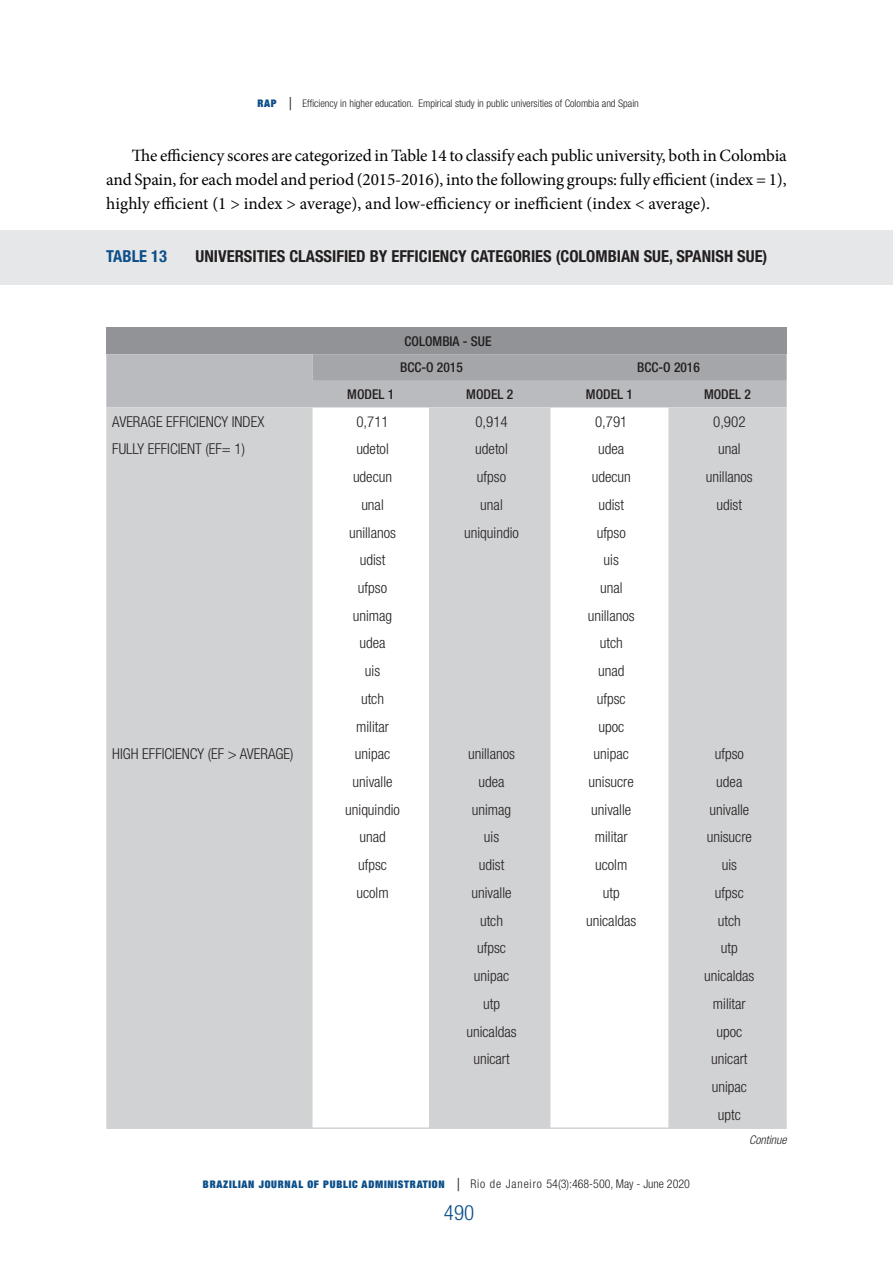
<style>
.page{position:relative;width:893px;height:1263px;background:#fff}
.page>*{position:absolute;margin:0;border:0;box-sizing:border-box;transform-origin:0 0}
.t1{font:300 condensed 21px "Helvetica Neue LT Std";color:#0c4f89}
.texto_3{font:17.25px/23.9px "Minion Pro";color:#000;text-align:justify}
.tit_tab{font:700 condensed 16.5px "Helvetica Neue LT Std";color:#231f20}
.tit_tab-2{font:700 condensed 16.5px "Helvetica Neue LT Std";color:#0c4f89}
.TEXTO_TAB{font:300 condensed 15px "Helvetica Neue LT Std";color:#231f20}
.GARGANTA{font:500 condensed 13.5px "Helvetica Neue LT Std";color:#231f20}
.TEXTO_TAB-2{font:italic 300 condensed 12px "Helvetica Neue LT Std";color:#231f20}
.t2{font:300 condensed 10.5px "Helvetica Neue LT Std";color:#231f20}
.t3{font:900 expanded 10.5px "Helvetica Neue";letter-spacing:.07em;color:#0c4f89}
.s1{font-family:"Helvetica Neue";font-weight:900;font-stretch:expanded;color:#0c4f89}
.s2{font-size:18px}
.s3{font-family:"Helvetica Neue LT Std";font-weight:300;font-stretch:condensed;font-size:18px;color:#231f20}
.s4{font-family:"Helvetica Neue LT Std";font-weight:300;font-stretch:condensed;font-size:12px;color:#231f20}
</style>
<div class="page">
<div style="left:0;top:231px;width:893px;height:54px;background:#e6e7e9"></div>
<div style="left:106px;top:327px;width:681px;height:27px;background:#919396"></div>
<svg style="left:106px;top:354px;width:681px;height:53px"></svg>
<svg style="left:106px;top:407px;width:681px;height:720px;fill:#d1d2d4"></svg>
<hr style="left:106px;top:1127px;width:207px;height:2px;background:#d1d2d4">
<hr style="left:313px;top:1127px;width:116px;height:2px;background:#d1d2d4">
<hr style="left:429px;top:1127px;width:121px;height:2px;background:#d1d2d4">
<hr style="left:550px;top:1127px;width:118px;height:2px;background:#d1d2d4">
<hr style="left:668px;top:1127px;width:119px;height:2px;background:#d1d2d4">
<p class="t2" style="left:257px;top:98px;width:383px"><span class="s1">RAP</span> <span class="s2">|</span> Efficiency in higher education. Empirical study in public universities of Colombia and Spain</p>
<p class="texto_3" style="left:106px;top:144px;width:682px;text-indent:26px">The efficiency scores are categorized in Table 14 to classify each public university, both in Colombia and Spain, for each model and period (2015-2016), into the following groups: fully efficient (index = 1), highly efficient (1 &gt; index &gt; average), and low-efficiency or inefficient (index &lt; average).</p>
<p class="tit_tab-2" style="left:106px;top:246px;width:62px">TABLE 13</p>
<p class="tit_tab" style="left:196px;top:246px;width:573px">UNIVERSITIES CLASSIFIED BY EFFICIENCY CATEGORIES (COLOMBIAN SUE, SPANISH SUE)</p>
<p class="GARGANTA" style="left:405px;top:333px;width:88px">COLOMBIA - SUE</p>
<p class="GARGANTA" style="left:400px;top:359px;width:64px">BCC-O 2015</p>
<p class="GARGANTA" style="left:637px;top:359px;width:64px">BCC-O 2016</p>
<p class="GARGANTA" style="left:347px;top:386px;width:48px">MODEL 1</p>
<p class="GARGANTA" style="left:466px;top:386px;width:48px">MODEL 2</p>
<p class="GARGANTA" style="left:586px;top:386px;width:48px">MODEL 1</p>
<p class="GARGANTA" style="left:704px;top:386px;width:48px">MODEL 2</p>
<p class="TEXTO_TAB" style="left:112px;top:413px;width:153px">AVERAGE EFFICIENCY INDEX</p>
<p class="TEXTO_TAB" style="left:356px;top:413px;width:34px">0,711</p>
<p class="TEXTO_TAB" style="left:475px;top:413px;width:34px">0,914</p>
<p class="TEXTO_TAB" style="left:595px;top:413px;width:34px">0,791</p>
<p class="TEXTO_TAB" style="left:713px;top:413px;width:34px">0,902</p>
<p class="TEXTO_TAB" style="left:112px;top:440px;width:134px">FULLY EFFICIENT (EF= 1)</p>
<p class="TEXTO_TAB" style="left:356px;top:440px;width:34px">udetol</p>
<p class="TEXTO_TAB" style="left:475px;top:440px;width:34px">udetol</p>
<p class="TEXTO_TAB" style="left:598px;top:440px;width:28px">udea</p>
<p class="TEXTO_TAB" style="left:718px;top:440px;width:24px">unal</p>
<p class="TEXTO_TAB" style="left:353px;top:468px;width:41px">udecun</p>
<p class="TEXTO_TAB" style="left:477px;top:468px;width:31px">ufpso</p>
<p class="TEXTO_TAB" style="left:592px;top:468px;width:41px">udecun</p>
<p class="TEXTO_TAB" style="left:706px;top:468px;width:48px">unillanos</p>
<p class="TEXTO_TAB" style="left:361px;top:496px;width:24px">unal</p>
<p class="TEXTO_TAB" style="left:480px;top:496px;width:24px">unal</p>
<p class="TEXTO_TAB" style="left:598px;top:496px;width:27px">udist</p>
<p class="TEXTO_TAB" style="left:717px;top:496px;width:27px">udist</p>
<p class="TEXTO_TAB" style="left:349px;top:524px;width:48px">unillanos</p>
<p class="TEXTO_TAB" style="left:464px;top:524px;width:56px">uniquindio</p>
<p class="TEXTO_TAB" style="left:597px;top:524px;width:31px">ufpso</p>
<p class="TEXTO_TAB" style="left:360px;top:551px;width:27px">udist</p>
<p class="TEXTO_TAB" style="left:604px;top:551px;width:17px">uis</p>
<p class="TEXTO_TAB" style="left:358px;top:579px;width:31px">ufpso</p>
<p class="TEXTO_TAB" style="left:600px;top:579px;width:24px">unal</p>
<p class="TEXTO_TAB" style="left:353px;top:607px;width:41px">unimag</p>
<p class="TEXTO_TAB" style="left:588px;top:607px;width:48px">unillanos</p>
<p class="TEXTO_TAB" style="left:359px;top:634px;width:28px">udea</p>
<p class="TEXTO_TAB" style="left:600px;top:634px;width:25px">utch</p>
<p class="TEXTO_TAB" style="left:365px;top:662px;width:17px">uis</p>
<p class="TEXTO_TAB" style="left:598px;top:662px;width:28px">unad</p>
<p class="TEXTO_TAB" style="left:361px;top:690px;width:25px">utch</p>
<p class="TEXTO_TAB" style="left:597px;top:690px;width:30px">ufpsc</p>
<p class="TEXTO_TAB" style="left:356px;top:718px;width:34px">militar</p>
<p class="TEXTO_TAB" style="left:598px;top:718px;width:27px">upoc</p>
<p class="TEXTO_TAB" style="left:112px;top:745px;width:183px">HIGH EFFICIENCY (EF &gt; AVERAGE)</p>
<p class="TEXTO_TAB" style="left:355px;top:745px;width:37px">unipac</p>
<p class="TEXTO_TAB" style="left:468px;top:745px;width:48px">unillanos</p>
<p class="TEXTO_TAB" style="left:594px;top:745px;width:37px">unipac</p>
<p class="TEXTO_TAB" style="left:715px;top:745px;width:31px">ufpso</p>
<p class="TEXTO_TAB" style="left:353px;top:773px;width:41px">univalle</p>
<p class="TEXTO_TAB" style="left:478px;top:773px;width:28px">udea</p>
<p class="TEXTO_TAB" style="left:589px;top:773px;width:47px">unisucre</p>
<p class="TEXTO_TAB" style="left:716px;top:773px;width:28px">udea</p>
<p class="TEXTO_TAB" style="left:345px;top:801px;width:56px">uniquindio</p>
<p class="TEXTO_TAB" style="left:472px;top:801px;width:41px">unimag</p>
<p class="TEXTO_TAB" style="left:591px;top:801px;width:41px">univalle</p>
<p class="TEXTO_TAB" style="left:709px;top:801px;width:41px">univalle</p>
<p class="TEXTO_TAB" style="left:359px;top:828px;width:28px">unad</p>
<p class="TEXTO_TAB" style="left:484px;top:828px;width:17px">uis</p>
<p class="TEXTO_TAB" style="left:595px;top:828px;width:34px">militar</p>
<p class="TEXTO_TAB" style="left:707px;top:828px;width:47px">unisucre</p>
<p class="TEXTO_TAB" style="left:358px;top:856px;width:30px">ufpsc</p>
<p class="TEXTO_TAB" style="left:479px;top:856px;width:27px">udist</p>
<p class="TEXTO_TAB" style="left:595px;top:856px;width:34px">ucolm</p>
<p class="TEXTO_TAB" style="left:722px;top:856px;width:17px">uis</p>
<p class="TEXTO_TAB" style="left:356px;top:884px;width:34px">ucolm</p>
<p class="TEXTO_TAB" style="left:472px;top:884px;width:41px">univalle</p>
<p class="TEXTO_TAB" style="left:603px;top:884px;width:18px">utp</p>
<p class="TEXTO_TAB" style="left:715px;top:884px;width:30px">ufpsc</p>
<p class="TEXTO_TAB" style="left:480px;top:912px;width:25px">utch</p>
<p class="TEXTO_TAB" style="left:586px;top:912px;width:52px">unicaldas</p>
<p class="TEXTO_TAB" style="left:718px;top:912px;width:25px">utch</p>
<p class="TEXTO_TAB" style="left:477px;top:939px;width:30px">ufpsc</p>
<p class="TEXTO_TAB" style="left:721px;top:939px;width:18px">utp</p>
<p class="TEXTO_TAB" style="left:474px;top:967px;width:37px">unipac</p>
<p class="TEXTO_TAB" style="left:704px;top:967px;width:52px">unicaldas</p>
<p class="TEXTO_TAB" style="left:483px;top:995px;width:18px">utp</p>
<p class="TEXTO_TAB" style="left:713px;top:995px;width:34px">militar</p>
<p class="TEXTO_TAB" style="left:466px;top:1022px;width:52px">unicaldas</p>
<p class="TEXTO_TAB" style="left:716px;top:1022px;width:27px">upoc</p>
<p class="TEXTO_TAB" style="left:473px;top:1050px;width:38px">unicart</p>
<p class="TEXTO_TAB" style="left:711px;top:1050px;width:38px">unicart</p>
<p class="TEXTO_TAB" style="left:712px;top:1078px;width:37px">unipac</p>
<p class="TEXTO_TAB" style="left:718px;top:1106px;width:25px">uptc</p>
<p class="TEXTO_TAB-2" style="left:749px;top:1133px;width:39px">Continue</p>
<p class="t3" style="left:203px;top:1177px;width:488px">BRAZILIAN JOURNAL OF PUBLIC ADMINISTRATION <span class="s3">|</span> <span class="s4">Rio de Janeiro 54(3):468-500, May - June 2020</span></p>
<h1 class="t1" style="left:444px;top:1200px;width:32px">490</h1>
</div>
